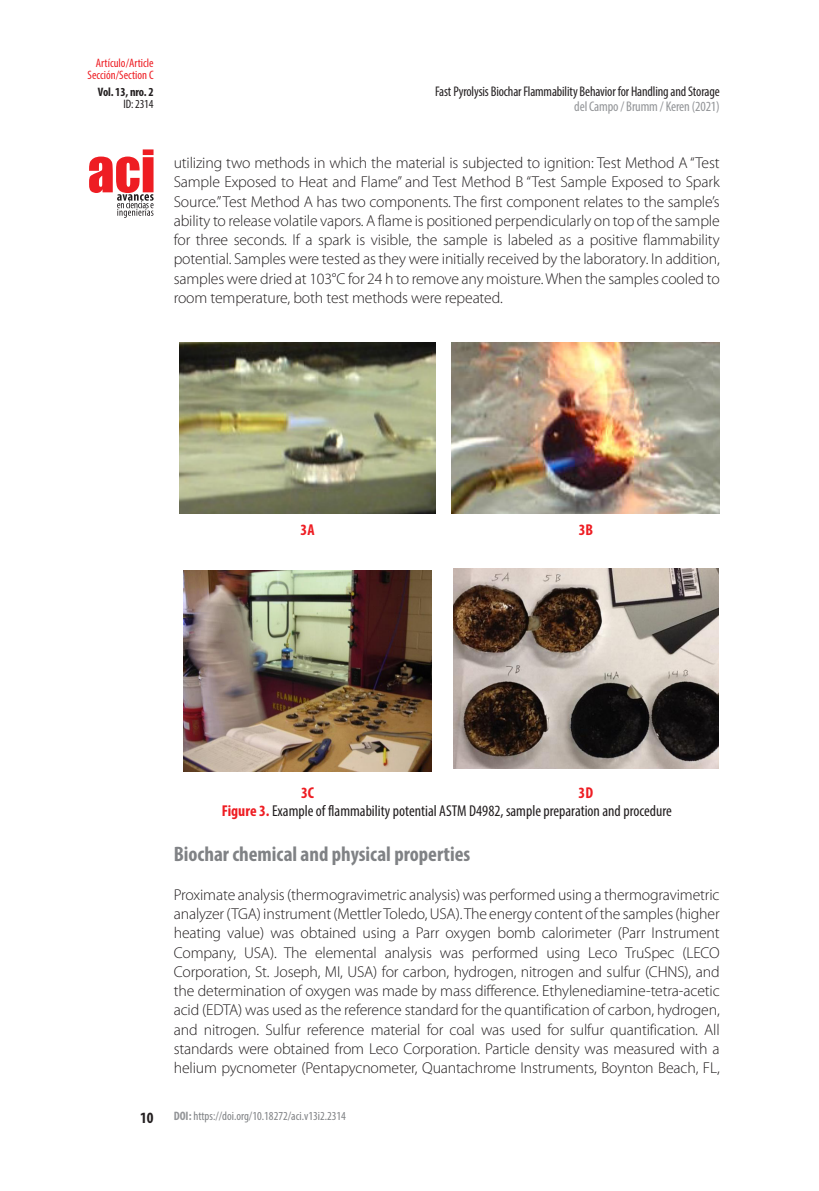
<style>
.page{position:relative;width:819px;height:1191px;background:#fff}
.page>*{position:absolute;margin:0;border:0;box-sizing:border-box;transform-origin:0 0}
.T_subtitulos{font:700 condensed 21px "Myriad Pro";color:#808285}
.texto_inglés{font:300 15.75px/19.2px "Myriad Pro";letter-spacing:-.01em;color:#231f20;text-align:justify}
.pie{font:condensed 15.75px "Myriad Pro";color:#231f20}
.pie-2{font:700 condensed 15.75px "Myriad Pro";color:#ee1d23}
.t1{font:700 condensed 15.75px "Myriad Pro";color:#231f20}
.t2{font:condensed 14px "Myriad Pro";letter-spacing:-.01em;color:#231f20}
.t3{font:condensed 14px "Myriad Pro";letter-spacing:-.01em;color:#939598}
.t4{font:condensed 12.25px "Myriad Pro";color:#808285}
.t5{font:condensed 12.25px/12.2px "Myriad Pro";color:#ee1d23;text-align:right}
.t6{font:700 condensed 12.25px "Myriad Pro";letter-spacing:-.01em;color:#231f20}
.t7{font:condensed 12.25px "Myriad Pro";letter-spacing:-.01em;color:#231f20}
.s1{font-weight:700;color:#ee1d23}
.s2{font-weight:700;color:#939598}
</style>
<div class="page">
<svg style="left:89px;top:149px;width:65px;height:69px"></svg>
<img style="left:180px;top:343px;width:255px;height:170px">
<img style="left:452px;top:343px;width:267px;height:170px">
<img style="left:183px;top:570px;width:249px;height:201px">
<img style="left:453px;top:568px;width:265px;height:201px">
<p class="t5" style="left:88px;top:56px;width:67px">Artículo/Article<br>Sección/Section C</p>
<p class="t6" style="left:98px;top:84px;width:57px">Vol. 13, nro. 2</p>
<p class="t2" style="left:435px;top:83px;width:286px">Fast Pyrolysis Biochar Flammability Behavior for Handling and Storage</p>
<p class="t7" style="left:123px;top:97px;width:32px">ID: 2314</p>
<p class="t3" style="left:574px;top:98px;width:147px">del Campo / Brumm / Keren (2021)</p>
<p class="texto_inglés" style="left:174px;top:153px;width:547px">utilizing two methods in which the material is subjected to ignition: Test Method A “Test Sample Exposed to Heat and Flame” and Test Method B “Test Sample Exposed to Spark Source.” Test Method A has two components. The first component relates to the sample’s ability to release volatile vapors. A flame is positioned perpendicularly on top of the sample for three seconds. If a spark is visible, the sample is labeled as a positive flammability potential. Samples were tested as they were initially received by the laboratory. In addition, samples were dried at 103°C for 24 h to remove any moisture. When the samples cooled to room temperature, both test methods were repeated.</p>
<p class="pie-2" style="left:300px;top:520px;width:15px">3A</p>
<p class="pie-2" style="left:578px;top:520px;width:16px">3B</p>
<p class="t1" style="left:140px;top:1107px;width:15px">10</p>
<p class="pie-2" style="left:301px;top:783px;width:14px">3C</p>
<p class="pie-2" style="left:578px;top:783px;width:16px">3D</p>
<p class="pie" style="left:222px;top:801px;width:451px"><span class="s1">Figure 3.</span> Example of flammability potential ASTM D4982, sample preparation and procedure</p>
<p class="T_subtitulos" style="left:174px;top:841px;width:298px">Biochar chemical and physical properties</p>
<p class="texto_inglés" style="left:174px;top:885px;width:547px">Proximate analysis (thermogravimetric analysis) was performed using a thermogravimetric analyzer (TGA) instrument (Mettler Toledo, USA). The energy content of the samples (higher heating value) was obtained using a Parr oxygen bomb calorimeter (Parr Instrument Company, USA). The elemental analysis was performed using Leco TruSpec (LECO Corporation, St. Joseph, MI, USA) for carbon, hydrogen, nitrogen and sulfur (CHNS), and the determination of oxygen was made by mass difference. Ethylenediamine-tetra-acetic acid (EDTA) was used as the reference standard for the quantification of carbon, hydrogen, and nitrogen. Sulfur reference material for coal was used for sulfur quantification. All standards were obtained from Leco Corporation. Particle density was measured with a helium pycnometer (Pentapycnometer, Quantachrome Instruments, Boynton Beach, FL,</p>
<p class="t4" style="left:174px;top:1108px;width:174px"><span class="s2">DOI:</span> https://doi.org/10.18272/aci.v13i2.2314</p>
</div>
